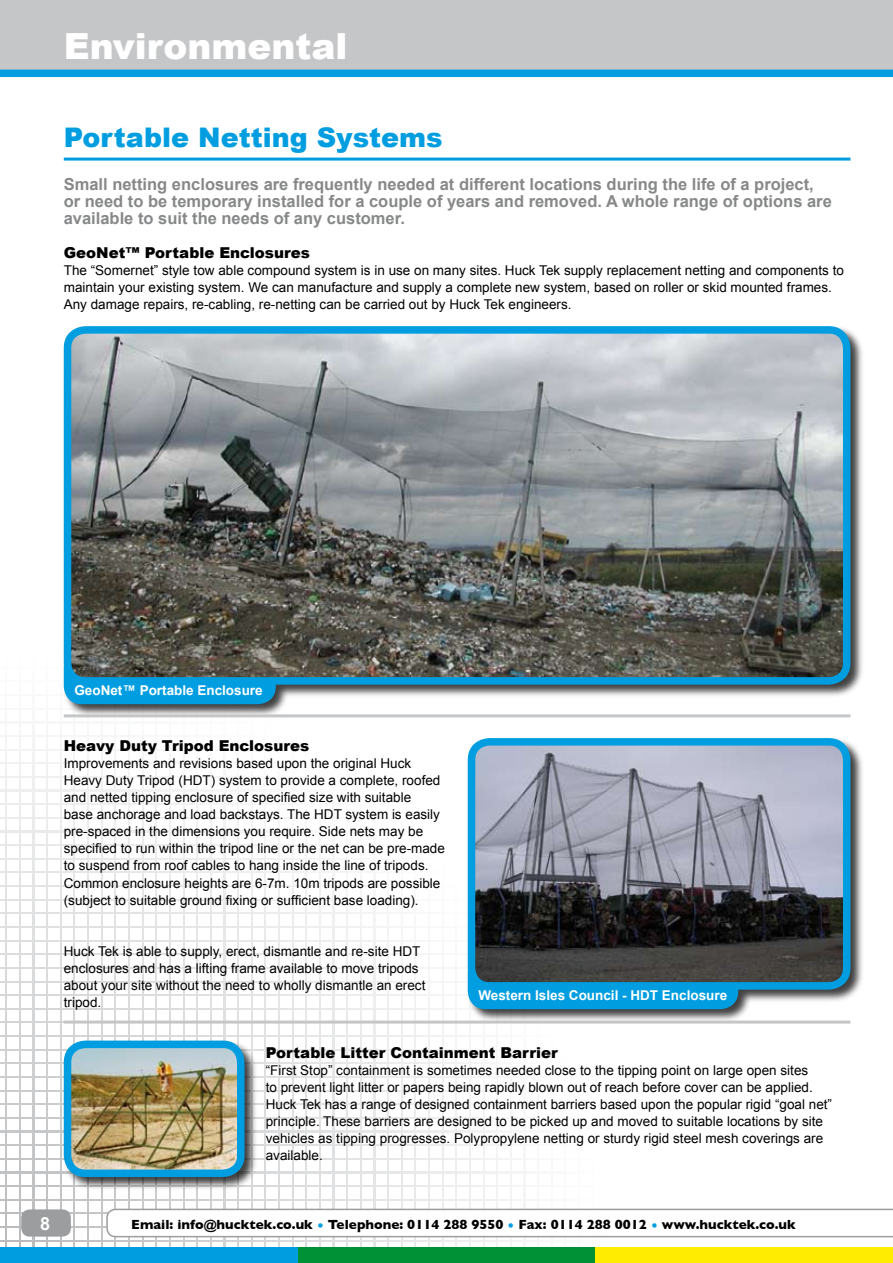
<style>
.page{position:relative;width:893px;height:1263px;background:#fff}
.page>*{position:absolute;margin:0;border:0;box-sizing:border-box;transform-origin:0 0}
.t1{font:900 36px "Arial";color:#fff}
.t2{font:900 27px "Arial";color:#009ee0}
.t3{font:700 16.5px/17px "Arial";color:#878889}
.t4{font:900 15px "Arial";color:#000}
.t5{font:13.5px/17px "Arial";color:#000}
.t6{font:700 13.5px "Gill Sans";color:#000}
.t7{font:700 13.5px "Arial";color:#fff}
.s1{color:#009ee0}
</style>
<div class="page">
<svg style="left:0;top:737px;width:675px;height:510px"></svg>
<svg style="left:0;top:1240px;width:674px;height:1px"></svg>
<hr style="left:0;top:1226px;width:674px;height:1px;background:#c1c2c4">
<hr style="left:0;top:1213px;width:674px;height:1px;background:#c2c3c4">
<svg style="left:0;top:1199px;width:674px;height:1px"></svg>
<svg style="left:0;top:1185px;width:674px;height:2px"></svg>
<svg style="left:0;top:1172px;width:674px;height:1px"></svg>
<svg style="left:0;top:1158px;width:674px;height:1px"></svg>
<svg style="left:0;top:1144px;width:674px;height:1px"></svg>
<svg style="left:0;top:1131px;width:674px;height:1px"></svg>
<svg style="left:0;top:1117px;width:674px;height:1px"></svg>
<svg style="left:0;top:1104px;width:674px;height:1px"></svg>
<svg style="left:0;top:1090px;width:674px;height:1px"></svg>
<svg style="left:0;top:1076px;width:674px;height:2px"></svg>
<svg style="left:0;top:1062px;width:674px;height:2px"></svg>
<svg style="left:0;top:1049px;width:674px;height:1px"></svg>
<svg style="left:0;top:1035px;width:674px;height:1px"></svg>
<hr style="left:0;top:1022px;width:674px;height:1px;background:#d3d4d5">
<svg style="left:0;top:1008px;width:466px;height:1px"></svg>
<svg style="left:0;top:995px;width:466px;height:1px"></svg>
<svg style="left:0;top:981px;width:466px;height:1px"></svg>
<svg style="left:0;top:967px;width:466px;height:1px"></svg>
<svg style="left:0;top:953px;width:466px;height:2px"></svg>
<svg style="left:0;top:940px;width:466px;height:1px"></svg>
<svg style="left:0;top:926px;width:466px;height:1px"></svg>
<svg style="left:0;top:913px;width:466px;height:1px"></svg>
<svg style="left:0;top:899px;width:466px;height:1px"></svg>
<svg style="left:0;top:885px;width:466px;height:1px"></svg>
<svg style="left:0;top:872px;width:466px;height:1px"></svg>
<svg style="left:0;top:858px;width:466px;height:1px"></svg>
<svg style="left:0;top:844px;width:466px;height:2px"></svg>
<svg style="left:0;top:831px;width:466px;height:1px"></svg>
<hr style="left:0;top:817px;width:674px;height:1px;background:#f3f3f3">
<hr style="left:0;top:804px;width:674px;height:1px;background:#f4f4f4">
<hr style="left:0;top:790px;width:674px;height:1px;background:#f6f6f6">
<hr style="left:0;top:776px;width:674px;height:1px;background:#f7f7f7">
<hr style="left:0;top:763px;width:674px;height:1px;background:#f8f9f9">
<hr style="left:0;top:749px;width:674px;height:1px;background:#f9f9f9">
<hr style="left:0;top:708px;width:674px;height:1px;background:#f8f9f9">
<hr style="left:0;top:694px;width:674px;height:1px;background:#f9f9f9">
<hr style="left:0;top:681px;width:674px;height:1px;background:#fbfbfb">
<hr style="left:660px;top:586px;width:1px;height:677px;background:#fff">
<hr style="left:647px;top:586px;width:1px;height:677px;background:#fff">
<hr style="left:633px;top:586px;width:1px;height:677px;background:#fff">
<hr style="left:619px;top:586px;width:1px;height:677px;background:#fff">
<hr style="left:606px;top:586px;width:1px;height:677px;background:#fff">
<hr style="left:592px;top:586px;width:1px;height:677px;background:#fff">
<hr style="left:578px;top:586px;width:2px;height:677px;background:#fdfdfd">
<hr style="left:565px;top:586px;width:1px;height:677px;background:#fcfcfc">
<hr style="left:551px;top:586px;width:1px;height:677px;background:#fbfbfb">
<hr style="left:538px;top:586px;width:1px;height:677px;background:#f9f9f9">
<hr style="left:524px;top:586px;width:1px;height:677px;background:#f7f7f7">
<hr style="left:510px;top:586px;width:1px;height:677px;background:#f6f6f7">
<hr style="left:497px;top:586px;width:1px;height:677px;background:#f4f5f5">
<hr style="left:483px;top:586px;width:1px;height:677px;background:#f3f3f3">
<svg style="left:469px;top:1024px;width:1px;height:223px"></svg>
<hr style="left:456px;top:586px;width:1px;height:677px;background:#f7f8f8">
<hr style="left:442px;top:586px;width:1px;height:677px;background:#f6f6f7">
<hr style="left:428px;top:586px;width:1px;height:677px;background:#f5f5f5">
<hr style="left:415px;top:586px;width:1px;height:677px;background:#f3f4f4">
<hr style="left:401px;top:586px;width:1px;height:677px;background:#f3f3f3">
<svg style="left:387px;top:737px;width:2px;height:510px"></svg>
<svg style="left:374px;top:737px;width:1px;height:510px"></svg>
<svg style="left:360px;top:737px;width:1px;height:510px"></svg>
<svg style="left:347px;top:737px;width:1px;height:510px"></svg>
<svg style="left:333px;top:737px;width:1px;height:510px"></svg>
<svg style="left:319px;top:737px;width:1px;height:510px"></svg>
<svg style="left:306px;top:737px;width:1px;height:510px"></svg>
<svg style="left:292px;top:737px;width:1px;height:510px"></svg>
<svg style="left:278px;top:737px;width:2px;height:510px"></svg>
<svg style="left:265px;top:737px;width:1px;height:510px"></svg>
<svg style="left:251px;top:737px;width:1px;height:510px"></svg>
<svg style="left:237px;top:737px;width:2px;height:510px"></svg>
<svg style="left:224px;top:737px;width:1px;height:510px"></svg>
<svg style="left:210px;top:737px;width:1px;height:510px"></svg>
<svg style="left:197px;top:737px;width:1px;height:510px"></svg>
<svg style="left:183px;top:737px;width:1px;height:510px"></svg>
<svg style="left:169px;top:737px;width:1px;height:510px"></svg>
<svg style="left:156px;top:737px;width:1px;height:510px"></svg>
<svg style="left:142px;top:737px;width:1px;height:510px"></svg>
<svg style="left:128px;top:737px;width:1px;height:510px"></svg>
<svg style="left:115px;top:737px;width:1px;height:510px"></svg>
<svg style="left:101px;top:737px;width:1px;height:510px"></svg>
<svg style="left:88px;top:737px;width:1px;height:510px"></svg>
<svg style="left:74px;top:737px;width:1px;height:510px"></svg>
<svg style="left:60px;top:737px;width:1px;height:510px"></svg>
<svg style="left:47px;top:737px;width:1px;height:510px"></svg>
<svg style="left:33px;top:737px;width:1px;height:510px"></svg>
<svg style="left:19px;top:737px;width:1px;height:510px"></svg>
<svg style="left:6px;top:737px;width:1px;height:510px"></svg>
<div style="left:0;top:1247px;width:299px;height:16px;background:#009ee0"></div>
<div style="left:299px;top:1247px;width:297px;height:16px;background:#009036"></div>
<div style="left:596px;top:1247px;width:297px;height:16px;background:#ffec00"></div>
<div style="left:0;top:0;width:893px;height:70px;background:#c5c6c8"></div>
<div style="left:0;top:70px;width:893px;height:7px;background:#009ee0"></div>
<div style="left:21px;top:1209px;width:50px;height:27px;background:#9c9d9f;border-radius:9px"></div>
<svg style="left:106px;top:1209px;width:787px;height:28px"></svg>
<hr style="left:64px;top:158px;width:786px;height:3px;background:#009ee0">
<div style="left:62px;top:325px;width:803px;height:394px;background:#000;opacity:.75"></div>
<div style="left:64px;top:650px;width:212px;height:54px;background:#009ee0;border-radius:18px"></div>
<img style="left:68px;top:330px;width:779px;height:351px;border-radius:18px">
<div style="left:64px;top:326px;width:786px;height:359px;border:8px solid #009ee0;border-radius:18px"></div>
<hr style="left:64px;top:714px;width:786px;height:3px;background:#c5c6c8">
<div style="left:466px;top:736px;width:399px;height:288px;background:#000;opacity:.75"></div>
<div style="left:468px;top:954px;width:270px;height:55px;background:#009ee0;border-radius:18px"></div>
<img style="left:471px;top:742px;width:376px;height:244px;border-radius:18px">
<div style="left:468px;top:738px;width:382px;height:252px;border:8px solid #009ee0;border-radius:18px"></div>
<hr style="left:64px;top:1020px;width:786px;height:3px;background:#c5c6c8">
<div style="left:62px;top:1039px;width:197px;height:153px;background:#000;opacity:.75"></div>
<img style="left:68px;top:1044px;width:173px;height:129px;border-radius:18px">
<div style="left:64px;top:1040px;width:180px;height:137px;border:8px solid #009ee0;border-radius:18px"></div>
<h1 class="t1" style="left:64px;top:26px;width:285px">Environmental</h1>
<h2 class="t2" style="left:64px;top:122px;width:380px">Portable Netting Systems</h2>
<p class="t3" style="left:64px;top:176px;width:770px">Small netting enclosures are frequently needed at different locations during the life of a project, or need to be temporary installed for a couple of years and removed. A whole range of options are available to suit the needs of any customer.</p>
<p class="t4" style="left:64px;top:244px;width:248px">GeoNet™ Portable Enclosures</p>
<p class="t5" style="left:64px;top:262px;width:782px">The “Somernet” style tow able compound system is in use on many sites. Huck Tek supply replacement netting and components to maintain your existing system. We can manufacture and supply a complete new system, based on roller or skid mounted frames.<br>Any damage repairs, re-cabling, re-netting can be carried out by Huck Tek engineers.</p>
<p class="t7" style="left:74px;top:682px;width:190px">GeoNet™ Portable Enclosure</p>
<p class="t4" style="left:64px;top:738px;width:247px">Heavy Duty Tripod Enclosures</p>
<p class="t5" style="left:64px;top:755px;width:383px">Improvements and revisions based upon the original Huck Heavy Duty Tripod (HDT) system to provide a complete, roofed and netted tipping enclosure of specified size with suitable<br>base anchorage and load backstays. The HDT system is easily pre-spaced in the dimensions you require. Side nets may be specified to run within the tripod line or the net can be pre-made to suspend from roof cables to hang inside the line of tripods.<br>Common enclosure heights are 6-7m. 10m tripods are possible (subject to suitable ground fixing or sufficient base loading).</p>
<p class="t5" style="left:64px;top:942px;width:363px">Huck Tek is able to supply, erect, dismantle and re-site HDT enclosures and has a lifting frame available to move tripods about your site without the need to wholly dismantle an erect tripod.</p>
<p class="t7" style="left:478px;top:987px;width:250px">Western Isles Council - HDT Enclosure</p>
<p class="t4" style="left:266px;top:1044px;width:293px">Portable Litter Containment Barrier</p>
<p class="t5" style="left:266px;top:1061px;width:568px">“First Stop” containment is sometimes needed close to the tipping point on large open sites<br>to prevent light litter or papers being rapidly blown out of reach before cover can be applied.<br>Huck Tek has a range of designed containment barriers based upon the popular rigid “goal net” principle. These barriers are designed to be picked up and moved to suitable locations by site vehicles as tipping progresses. Polypropylene netting or sturdy rigid steel mesh coverings are available.</p>
<p class="t6" style="left:131px;top:1216px;width:666px">Email: info@hucktek.co.uk <span class="s1">•</span> Telephone: 0114 288 9550 <span class="s1">•</span> Fax: 0114 288 0012 <span class="s1">•</span> www.hucktek.co.uk</p>
</div>
